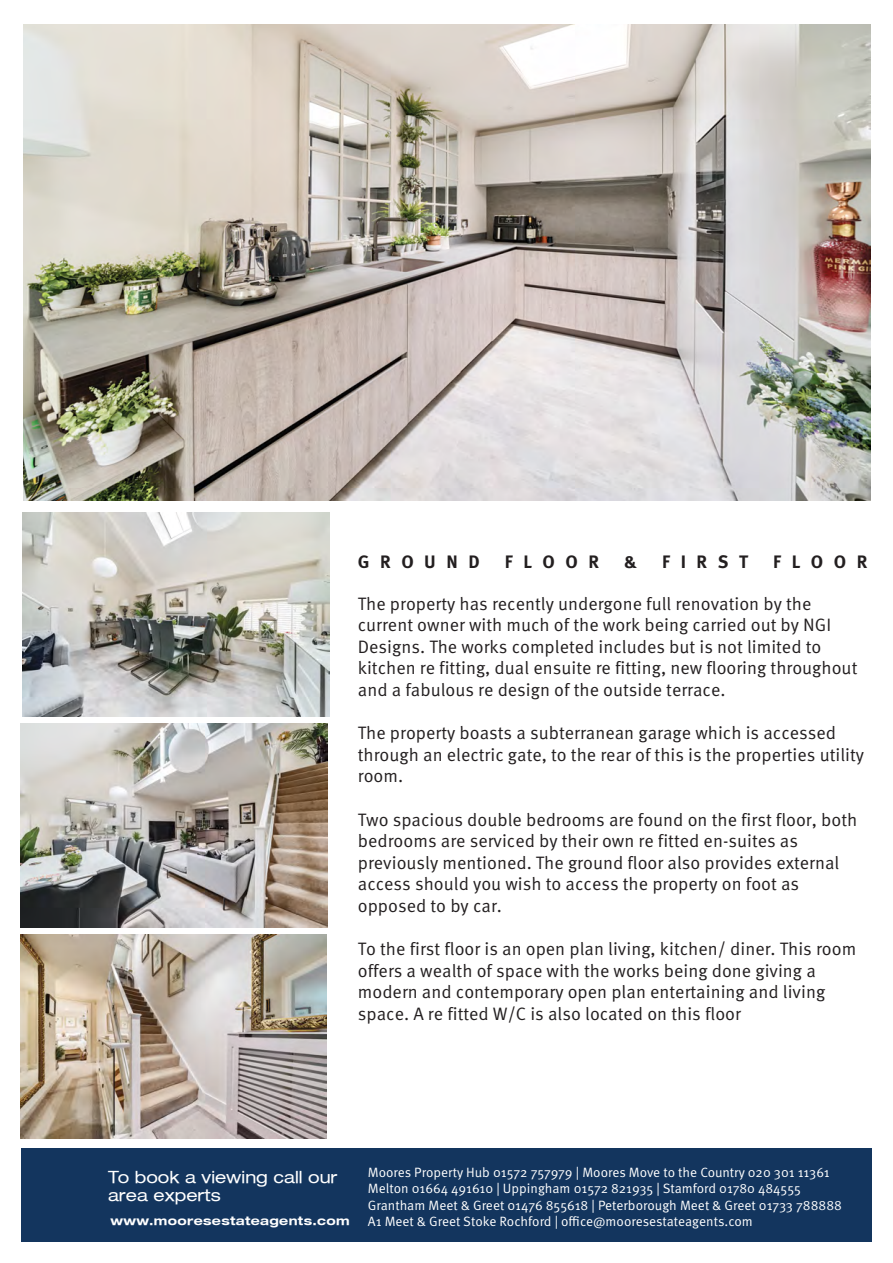
<style>
.page{position:relative;width:893px;height:1263px;background:#fff}
.page>*{position:absolute;margin:0;border:0;box-sizing:border-box;transform-origin:0 0}
.t1{font:18px/21.6px "Meta Pro";color:#231f20}
.t2{font:700 18px "Meta Pro";letter-spacing:.585em;color:#231f20}
.t3{font:expanded 16.8px/18.6px "Helvetica Neue LT";color:#fff}
.t4{font:13.5px/16.5px "Meta Pro Norm";color:#fff}
.t5{font:700 expanded 12px "Helvetica Neue LT";letter-spacing:.03em;color:#fff}
</style>
<div class="page">
<img style="left:21px;top:935px;width:305px;height:203px">
<img style="left:23px;top:512px;width:306px;height:205px">
<img style="left:23px;top:24px;width:848px;height:477px">
<div style="left:21px;top:1148px;width:851px;height:94px;background:#13355e"></div>
<img style="left:21px;top:723px;width:306px;height:204px">
<p class="t2" style="left:358px;top:550px;width:123px">GROUND</p>
<p class="t2" style="left:505px;top:550px;width:96px">FLOOR</p>
<p class="t2" style="left:624px;top:550px;width:14px">&amp;</p>
<p class="t2" style="left:662px;top:550px;width:87px">FIRST</p>
<p class="t2" style="left:773px;top:550px;width:96px">FLOOR</p>
<p class="t1" style="left:358px;top:593px;width:501px">The property has recently undergone full renovation by the current owner with much of the work being carried out by NGI Designs. The works completed includes but is not limited to kitchen re fitting, dual ensuite re fitting, new flooring throughout and a fabulous re design of the outside terrace.</p>
<p class="t1" style="left:358px;top:723px;width:508px">The property boasts a subterranean garage which is accessed through an electric gate, to the rear of this is the properties utility room.</p>
<p class="t1" style="left:358px;top:809px;width:501px">Two spacious double bedrooms are found on the first floor, both bedrooms are serviced by their own re fitted en-suites as previously mentioned. The ground floor also provides external access should you wish to access the property on foot as opposed to by car.</p>
<p class="t1" style="left:358px;top:939px;width:500px">To the first floor is an open plan living, kitchen/ diner. This room offers a wealth of space with the works being done giving a modern and contemporary open plan entertaining and living space. A re fitted W/C is also located on this floor</p>
<p class="t3" style="left:108px;top:1167px;width:231px">To book a viewing call our area experts</p>
<p class="t4" style="left:368px;top:1163px;width:463px">Moores Property Hub 01572 757979 | Moores Move to the Country 020 301 11361<br>Melton 01664 491610 | Uppingham 01572 821935 | Stamford 01780 484555</p>
<p class="t4" style="left:368px;top:1196px;width:476px">Grantham Meet &amp; Greet 01476 855618 | Peterborough Meet &amp; Greet 01733 788888</p>
<p class="t5" style="left:111px;top:1213px;width:241px">www.mooresestateagents.com</p>
<p class="t4" style="left:368px;top:1212px;width:386px">A1 Meet &amp; Greet Stoke Rochford | office@mooresestateagents.com</p>
</div>
